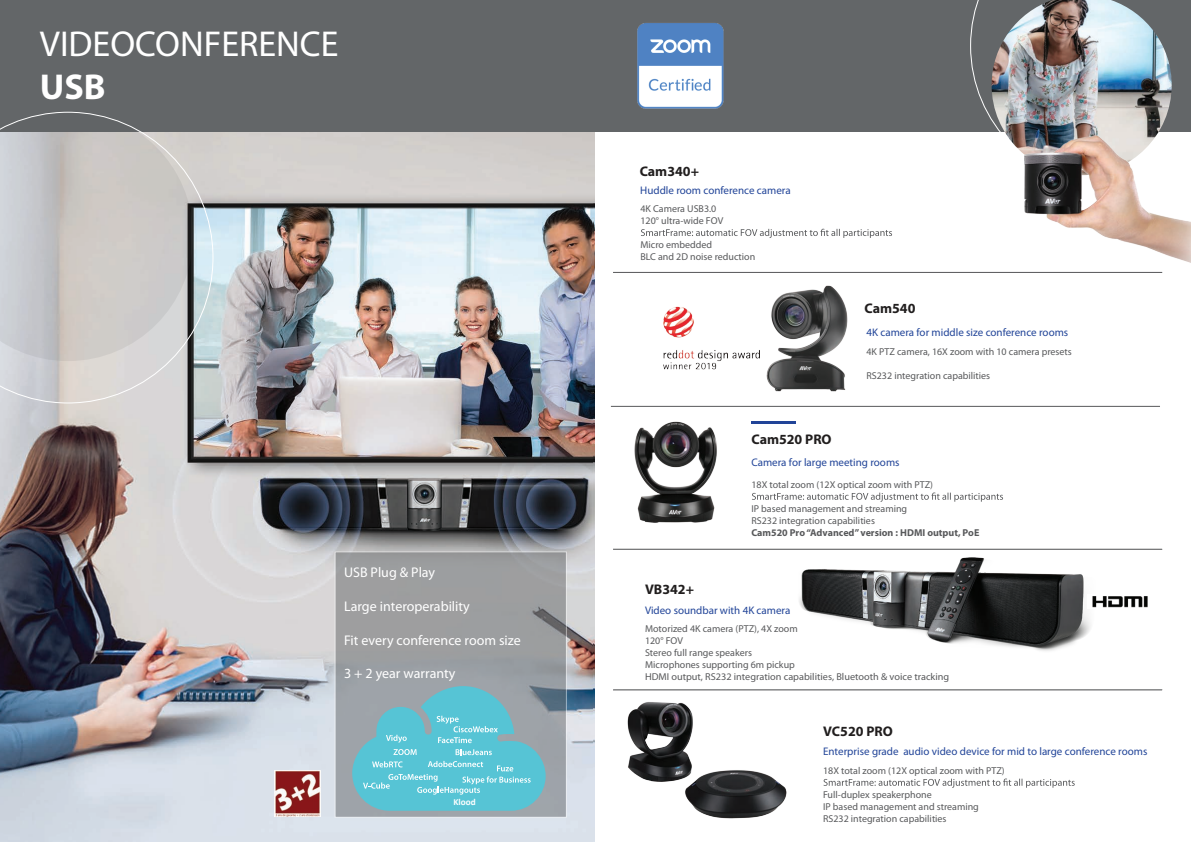
<style>
.page{position:relative;width:1191px;height:842px;background:#fff}
.page>*{position:absolute;margin:0;border:0;box-sizing:border-box;transform-origin:0 0}
.t1{font:36.1px/43.3px "Myriad Pro";color:#fff}
.t2{font:14px "Myriad Pro";color:#fff}
.t3{font:700 14px "Myriad Pro";color:#211e1e}
.t4{font:11px "Myriad Pro";color:#214498}
.t5{font:10px/12px "Myriad Pro";color:#58595b}
.t6{font:700 9.2px "Calibri";color:#fff}
.s1{font-weight:700}
</style>
<div class="page">
<div style="left:0;top:0;width:593px;height:132px;background:#636668"></div>
<img style="left:0;top:132px;width:594px;height:710px">
<svg style="left:0;top:112px;width:213px;height:291px;background:#c2c1c1"></svg>
<div style="left:334px;top:551px;width:233px;height:267px;background:#9c9e9f;border:1px solid #fff"></div>
<svg style="left:352px;top:686px;width:193px;height:125px"></svg>
<img style="left:274px;top:770px;width:46px;height:47px">
<img style="left:582px;top:408px;width:135px;height:122px">
<div style="left:593px;top:0;width:598px;height:132px;background:#636668"></div>
<hr style="left:613px;top:272px;width:549px;height:1px;background:#58595b">
<img style="left:712px;top:271px;width:189px;height:143px">
<hr style="left:613px;top:549px;width:549px;height:1px;background:#58595b">
<hr style="left:613px;top:689px;width:549px;height:1px;background:#58595b">
<img style="left:799px;top:557px;width:292px;height:94px">
<img style="left:970px;top:0;width:202px;height:187px">
<img style="left:663px;top:304px;width:96px;height:69px">
<svg style="left:824px;top:778px;width:250px;height:10px"></svg>
<img style="left:1087px;top:595px;width:61px;height:13px">
<img style="left:1025px;top:135px;width:166px;height:138px">
<img style="left:627px;top:702px;width:197px;height:117px">
<hr style="left:611px;top:406px;width:549px;height:1px;background:#58595b">
<svg style="left:752px;top:492px;width:251px;height:10px"></svg>
<hr style="left:751px;top:421px;width:45px;height:3px;background:#214498">
<img style="left:637px;top:23px;width:87px;height:86px">
<svg style="left:641px;top:229px;width:251px;height:9px"></svg>
<p class="t1" style="left:40px;top:22px;width:300px">VIDEOCONFERENCE<br><span class="s1">USB</span></p>
<p class="t2" style="left:344px;top:564px;width:93px">USB Plug &amp; Play</p>
<p class="t2" style="left:344px;top:598px;width:127px">Large interoperability</p>
<p class="t2" style="left:344px;top:631px;width:178px">Fit every conference room size</p>
<p class="t2" style="left:344px;top:665px;width:113px">3 + 2 year warranty</p>
<p class="t6" style="left:453px;top:796px;width:24px">Klood</p>
<p class="t3" style="left:639px;top:162px;width:61px">Cam340+</p>
<p class="t4" style="left:640px;top:184px;width:152px">Huddle room conference camera</p>
<p class="t5" style="left:640px;top:202px;width:84px">4K Camera USB3.0<br>120° ultra-wide FOV</p>
<p class="t5" style="left:640px;top:238px;width:116px">Micro embedded<br>BLC and 2D noise reduction</p>
<p class="t3" style="left:751px;top:430px;width:82px">Cam520 PRO</p>
<p class="t3" style="left:864px;top:299px;width:52px">Cam540</p>
<p class="t4" style="left:866px;top:326px;width:203px">4K camera for middle size conference rooms</p>
<p class="t5" style="left:866px;top:346px;width:207px">4K PTZ camera, 16X zoom with 10 camera presets</p>
<p class="t5" style="left:866px;top:370px;width:125px">RS232 integration capabilities</p>
<p class="t3" style="left:645px;top:580px;width:51px">VB342+</p>
<p class="t4" style="left:751px;top:455px;width:150px">Camera for large meeting rooms</p>
<p class="t5" style="left:751px;top:478px;width:183px">18X total zoom (12X optical zoom with PTZ)</p>
<p class="t5" style="left:751px;top:502px;width:229px">IP based management and streaming<br>RS232 integration capabilities<br><span class="s1">Cam520 Pro “Advanced” version : HDMI output, PoE</span></p>
<p class="t4" style="left:645px;top:604px;width:147px">Video soundbar with 4K camera</p>
<p class="t5" style="left:645px;top:623px;width:306px">Motorized 4K camera (PTZ), 4X zoom<br>120° FOV<br>Stereo full range speakers<br>Microphones supporting 6m pickup<br>HDMI output, RS232 integration capabilities, Bluetooth &amp; voice tracking</p>
<p class="t3" style="left:823px;top:722px;width:71px">VC520 PRO</p>
<p class="t4" style="left:823px;top:745px;width:326px">Enterprise grade audio video device for mid to large conference rooms</p>
<p class="t5" style="left:823px;top:764px;width:183px">18X total zoom (12X optical zoom with PTZ)</p>
<p class="t5" style="left:823px;top:788px;width:157px">Full-duplex speakerphone<br>IP based management and streaming<br>RS232 integration capabilities</p>
</div>
